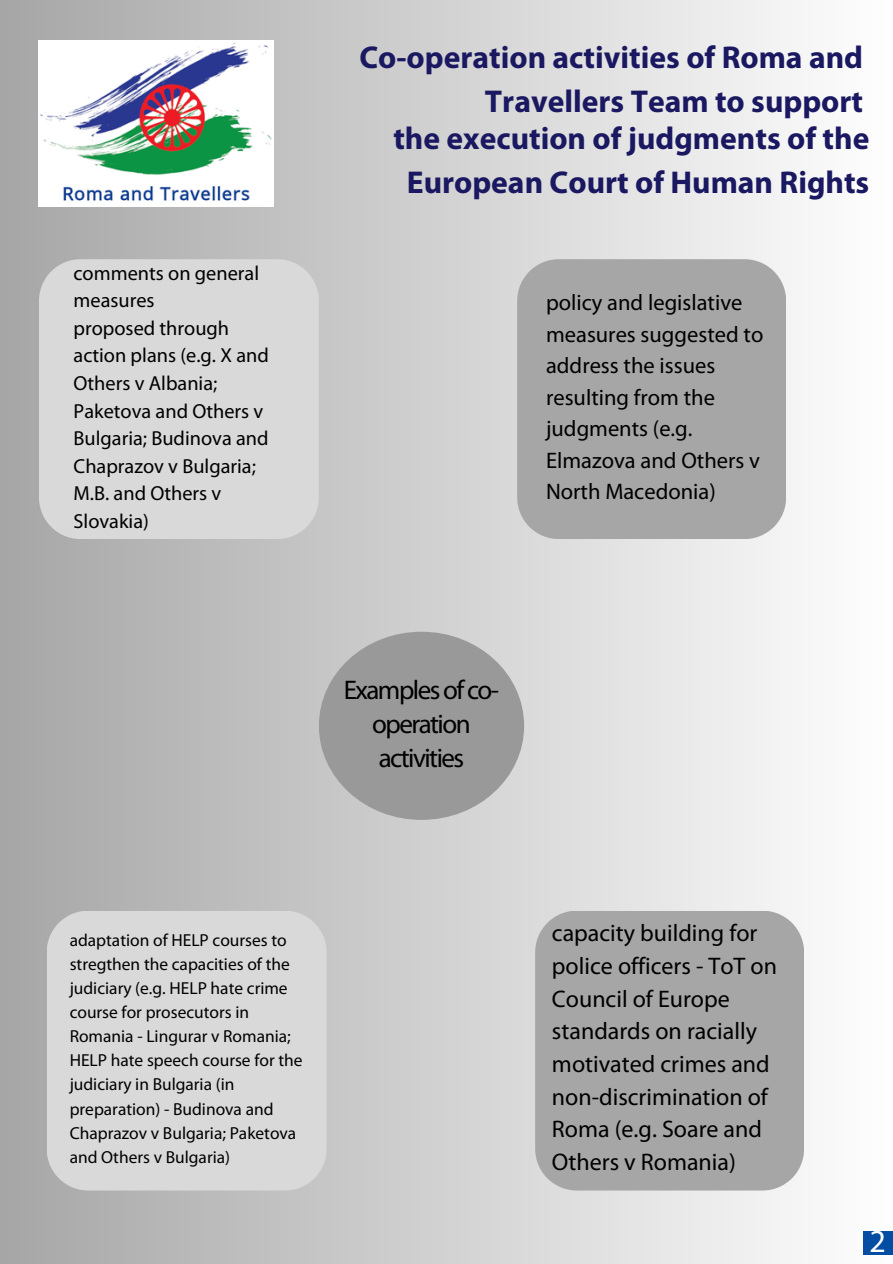
<style>
.page{position:relative;width:893px;height:1264px;background:#fff}
.page>*{position:absolute;margin:0;border:0;box-sizing:border-box;transform-origin:0 0}
.t1{font:31.95px "Myriad Pro";color:#fff}
.t2{font:700 31.65px/43.8px "Myriad Pro";color:#1a1861;text-align:right}
.t3{font:27px/33.8px "Myriad Pro";letter-spacing:-.055em;color:#000;text-align:center}
.t4{font:24px/32.7px "Myriad Pro";color:#000}
.t5{font:22.5px/31.5px "Myriad Pro";color:#000}
.t6{font:20.25px/27.6px "Myriad Pro";color:#000}
.t7{font:17.4px/24px "Myriad Pro";color:#000}
</style>
<div class="page">
<div style="left:0;top:0;width:892px;height:1263px;background:linear-gradient(to right,#a6a6a6,#fefefe)"></div>
<div style="left:863px;top:1231px;width:29px;height:24px;background:#034ea2"></div>
<img style="left:39px;top:41px;width:234px;height:165px">
<div style="left:39px;top:259px;width:280px;height:280px;background:#d9d9d9;border-radius:42px"></div>
<div style="left:517px;top:259px;width:269px;height:280px;background:#a6a6a6"></div>
<div style="left:535px;top:910px;width:269px;height:280px;background:#a6a6a6"></div>
<div style="left:319px;top:631px;width:205px;height:189px;background:#999;border-radius:50%"></div>
<div style="left:47px;top:910px;width:279px;height:280px;background:#d9d9d9;border-radius:42px"></div>
<p class="t6" style="left:74px;top:261px;width:187px">comments on general measures</p>
<p class="t6" style="left:74px;top:316px;width:197px">proposed through action plans (e.g. X and<br>Others v Albania;<br>Paketova and Others v<br>Bulgaria; Budinova and<br>Chaprazov v Bulgaria;<br>M.B. and Others v<br>Slovakia)</p>
<p class="t2" style="left:359px;top:38px;width:505px">Co-operation activities of Roma and<br>Travellers Team to support</p>
<p class="t2" style="left:393px;top:120px;width:477px">the execution of judgments of the</p>
<p class="t2" style="left:407px;top:163px;width:464px">European Court of Human Rights</p>
<p class="t5" style="left:546px;top:289px;width:219px">policy and legislative measures suggested to address the issues resulting from the judgments (e.g.<br>Elmazova and Others v<br>North Macedonia)</p>
<p class="t3" style="left:343px;top:675px;width:157px">Examples of co&shy;operation activities</p>
<p class="t7" style="left:70px;top:929px;width:234px">adaptation of HELP courses to stregthen the capacities of the judiciary (e.g. HELP hate crime course for prosecutors in<br>Romania - Lingurar v Romania;<br>HELP hate speech course for the judiciary in Bulgaria (in preparation) - Budinova and<br>Chaprazov v Bulgaria; Paketova and Others v Bulgaria)</p>
<p class="t4" style="left:552px;top:919px;width:227px">capacity building for police officers - ToT on<br>Council of Europe standards on racially motivated crimes and non-discrimination of<br>Roma (e.g. Soare and<br>Others v Romania)</p>
<p class="t1" style="left:869px;top:1227px;width:18px">2</p>
</div>
